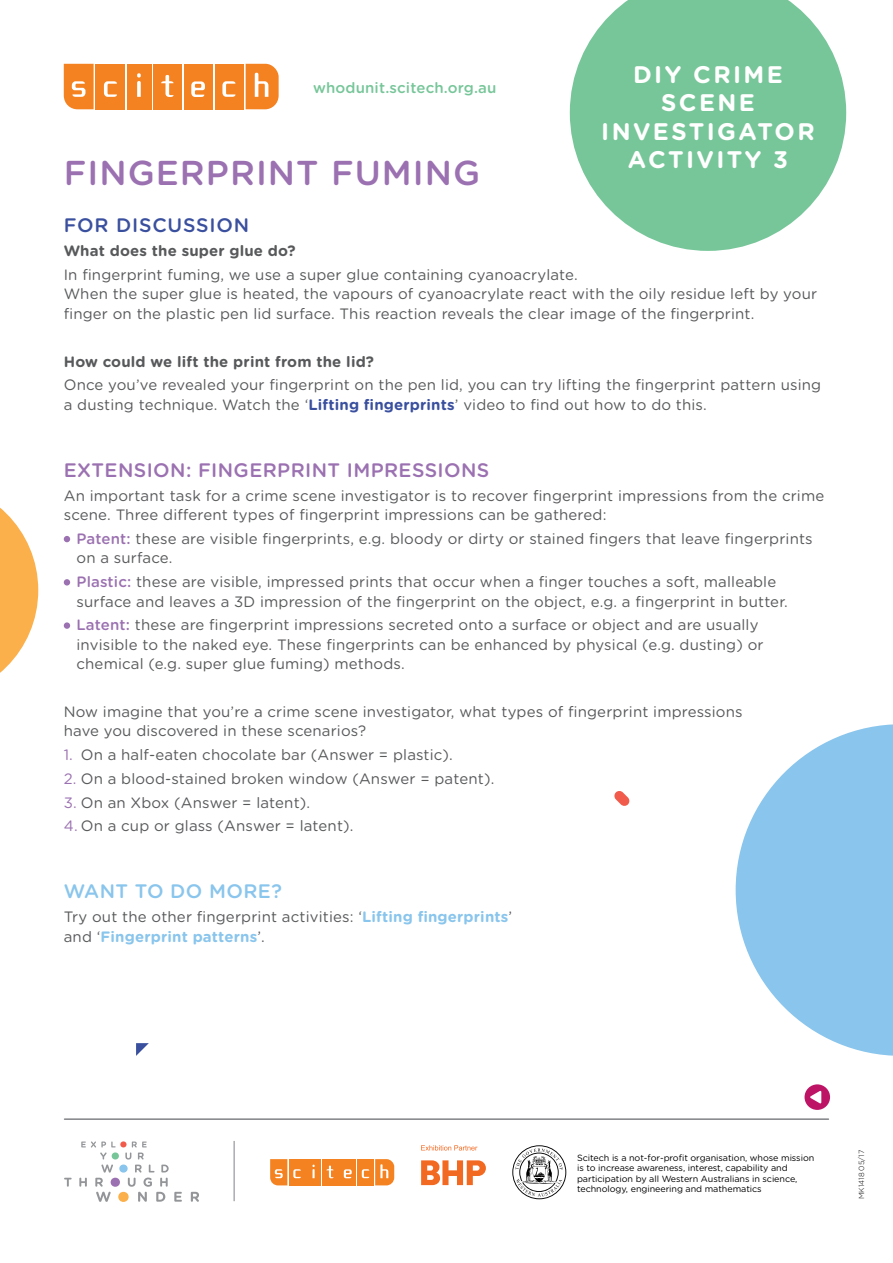
<style>
.page{position:relative;width:893px;height:1263px;background:#fff}
.page>*{position:absolute;margin:0;border:0;box-sizing:border-box;transform-origin:0 0}
.t1{font:500 34.5px "Gotham Rounded";letter-spacing:.03em;color:#9b71b1}
.t2{font:700 24px/28.5px "Gotham Rounded";letter-spacing:.1em;color:#fff;text-align:center}
.t3{font:500 19.5px "Gotham Rounded";letter-spacing:.02em;color:#9b71b1}
.t4{font:500 19.5px "Gotham Rounded";letter-spacing:.04em;color:#3a509f}
.t5{font:500 19.5px "Gotham Rounded";letter-spacing:.02em;color:#89c5ec}
.t6{font:15px/19.5px "Gotham Rounded";letter-spacing:.01em;color:#58595b}
.t7{font:700 15px "Gotham Rounded";letter-spacing:.01em;color:#58595b}
.t8{font:500 15px "Gotham Rounded";letter-spacing:.01em;color:#77c699}
.t9{font:9px/10.5px "Gotham Rounded";letter-spacing:-.005em;color:#000}
.t10{font:300 7.5px "Gotham Rounded";color:#000}
.s1{font-weight:700;color:#3a509f}
.s2{font-weight:500;color:#9b71b1}
.s3{color:#9b71b1}
.s4{font-weight:700;color:#89c5ec}
</style>
<div class="page">
<svg style="left:64px;top:536px;width:6px;height:6px"></svg>
<svg style="left:64px;top:579px;width:6px;height:6px"></svg>
<div style="left:64px;top:622px;width:6px;height:7px;background:#9b71b1;border-radius:50%"></div>
<svg style="left:614px;top:791px;width:16px;height:15px"></svg>
<svg style="left:136px;top:1043px;width:13px;height:13px"></svg>
<svg style="left:736px;top:724px;width:157px;height:332px;fill:#89c5ec"></svg>
<svg style="left:0;top:507px;width:38px;height:166px"></svg>
<div style="left:96px;top:64px;width:29px;height:45px;background:#f58220"></div>
<div style="left:127px;top:64px;width:24px;height:45px;background:#f58220"></div>
<div style="left:154px;top:64px;width:28px;height:45px;background:#f58220"></div>
<div style="left:184px;top:64px;width:28px;height:45px;background:#f58220"></div>
<div style="left:215px;top:64px;width:28px;height:45px;background:#f58220"></div>
<svg style="left:64px;top:64px;width:30px;height:45px"></svg>
<svg style="left:104px;top:81px;width:13px;height:16px"></svg>
<svg style="left:137px;top:73px;width:4px;height:24px"></svg>
<svg style="left:161px;top:75px;width:12px;height:22px"></svg>
<svg style="left:246px;top:64px;width:33px;height:45px"></svg>
<svg style="left:222px;top:81px;width:13px;height:16px"></svg>
<svg style="left:191px;top:81px;width:14px;height:16px"></svg>
<svg style="left:570px;top:0;width:276px;height:251px;fill:#77c699"></svg>
<div style="left:804px;top:1084px;width:26px;height:26px;background:#be1465;border-radius:50%"></div>
<svg style="left:810px;top:1091px;width:11px;height:12px"></svg>
<div style="left:289px;top:1159px;width:16px;height:26px;background:#f58220"></div>
<div style="left:307px;top:1159px;width:14px;height:26px;background:#f58220"></div>
<div style="left:322px;top:1159px;width:16px;height:26px;background:#f58220"></div>
<div style="left:340px;top:1159px;width:16px;height:26px;background:#f58220"></div>
<div style="left:357px;top:1159px;width:17px;height:26px;background:#f58220"></div>
<svg style="left:270px;top:1159px;width:17px;height:26px"></svg>
<svg style="left:293px;top:1169px;width:8px;height:9px"></svg>
<svg style="left:312px;top:1165px;width:3px;height:13px"></svg>
<svg style="left:326px;top:1165px;width:7px;height:13px"></svg>
<svg style="left:375px;top:1159px;width:19px;height:26px"></svg>
<svg style="left:362px;top:1169px;width:7px;height:9px"></svg>
<svg style="left:344px;top:1169px;width:8px;height:9px"></svg>
<svg style="left:512px;top:1145px;width:54px;height:54px"></svg>
<svg style="left:421px;top:1145px;width:56px;height:5px"></svg>
<svg style="left:64px;top:1178px;width:8px;height:9px"></svg>
<div style="left:111px;top:1178px;width:9px;height:9px;background:#9b71b1;border-radius:5px"></div>
<div style="left:119px;top:1164px;width:9px;height:8px;background:#89c5ec;border-radius:4px"></div>
<div style="left:112px;top:1152px;width:7px;height:7px;background:#77c699;border-radius:4px"></div>
<svg style="left:191px;top:1192px;width:8px;height:10px"></svg>
<div style="left:118px;top:1192px;width:11px;height:10px;background:#fbb04b;border-radius:5px"></div>
<svg style="left:79px;top:1141px;width:37px;height:61px"></svg>
<svg style="left:125px;top:1141px;width:57px;height:61px"></svg>
<div style="left:120px;top:1141px;width:7px;height:6px;background:#f15b4c;border-radius:3px"></div>
<hr style="left:234px;top:1141px;width:1px;height:60px;background:#808285">
<svg style="left:421px;top:1160px;width:65px;height:25px"></svg>
<hr style="left:65px;top:1118px;width:763px;height:2px;background:#808285">
<p class="t8" style="left:313px;top:77px;width:185px">whodunit.scitech.org.au</p>
<h1 class="t1" style="left:64px;top:148px;width:418px">FINGERPRINT FUMING</h1>
<h2 class="t2" style="left:601px;top:59px;width:215px">DIY CRIME<br>SCENE<br>INVESTIGATOR<br>ACTIVITY 3</h2>
<h3 class="t4" style="left:64px;top:212px;width:187px">FOR DISCUSSION</h3>
<p class="t7" style="left:64px;top:240px;width:233px">What does the super glue do?</p>
<p class="t6" style="left:64px;top:264px;width:755px">In fingerprint fuming, we use a super glue containing cyanoacrylate.<br>When the super glue is heated, the vapours of cyanoacrylate react with the oily residue left by your finger on the plastic pen lid surface. This reaction reveals the clear image of the fingerprint.</p>
<p class="t7" style="left:64px;top:350px;width:312px">How could we lift the print from the lid?</p>
<p class="t6" style="left:64px;top:374px;width:759px">Once you’ve revealed your fingerprint on the pen lid, you can try lifting the fingerprint pattern using a dusting technique. Watch the ‘<span class="s1">Lifting fingerprints</span>’ video to find out how to do this.</p>
<h3 class="t3" style="left:64px;top:456px;width:427px">EXTENSION: FINGERPRINT IMPRESSIONS</h3>
<p class="t6" style="left:64px;top:485px;width:762px">An important task for a crime scene investigator is to recover fingerprint impressions from the crime scene. Three different types of fingerprint impressions can be gathered:</p>
<p class="t6" style="left:77px;top:528px;width:738px"><span class="s2">Patent:</span> these are visible fingerprints, e.g. bloody or dirty or stained fingers that leave fingerprints on a surface.</p>
<p class="t6" style="left:77px;top:571px;width:713px"><span class="s2">Plastic:</span> these are visible, impressed prints that occur when a finger touches a soft, malleable surface and leaves a 3D impression of the fingerprint on the object, e.g. a fingerprint in butter.</p>
<p class="t6" style="left:77px;top:614px;width:689px"><span class="s2">Latent:</span> these are fingerprint impressions secreted onto a surface or object and are usually invisible to the naked eye. These fingerprints can be enhanced by physical (e.g. dusting) or chemical (e.g. super glue fuming) methods.</p>
<p class="t6" style="left:64px;top:701px;width:680px">Now imagine that you’re a crime scene investigator, what types of fingerprint impressions have you discovered in these scenarios?</p>
<p class="t6" style="left:64px;top:744px;width:390px"><span class="s3">1.</span> On a half-eaten chocolate bar (Answer = plastic).</p>
<p class="t6" style="left:64px;top:768px;width:432px"><span class="s3">2.</span> On a blood-stained broken window (Answer = patent).</p>
<p class="t6" style="left:64px;top:792px;width:248px"><span class="s3">3.</span> On an Xbox (Answer = latent).</p>
<p class="t6" style="left:64px;top:815px;width:291px"><span class="s3">4.</span> On a cup or glass (Answer = latent).</p>
<h3 class="t5" style="left:64px;top:877px;width:220px">WANT TO DO MORE?</h3>
<p class="t6" style="left:64px;top:906px;width:450px">Try out the other fingerprint activities: ‘<span class="s4">Lifting fingerprints</span>’ and ‘<span class="s4">Fingerprint patterns</span>’.</p>
<p class="t9" style="left:577px;top:1152px;width:239px">Scitech is a not-for-profit organisation, whose mission is to increase awareness, interest, capability and participation by all Western Australians in science, technology, engineering and mathematics</p>
<p class="t10" style="left:856px;top:1199px;width:51px;rotate:-90deg">MK1418 05/17</p>
</div>
